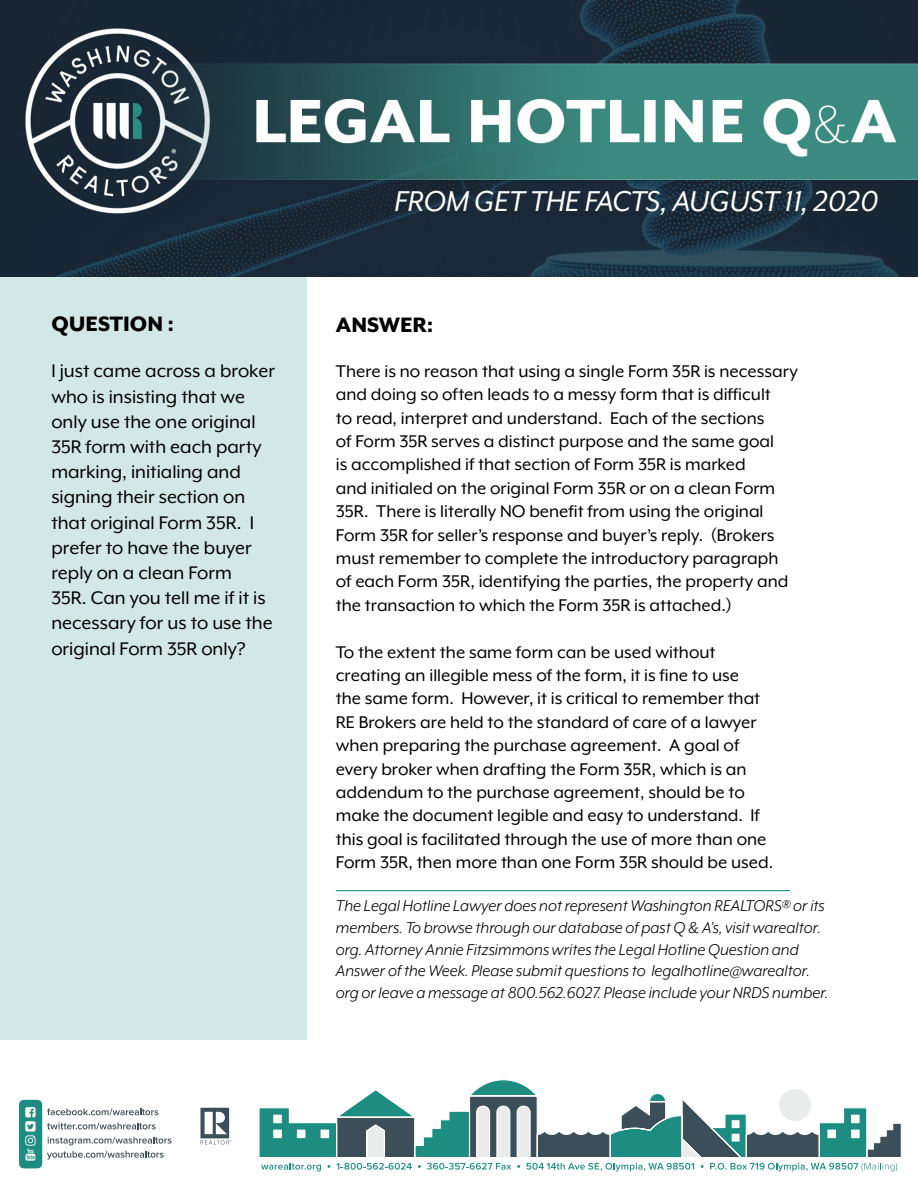
<style>
.page{position:relative;width:918px;height:1188px;background:#fff}
.page>*{position:absolute;margin:0;border:0;box-sizing:border-box;transform-origin:0 0}
.t1{font:italic 33px "Mr Eaves XL Mod OT";color:#fff}
.t2{font:800 24px "Mr Eaves XL Mod OT";color:#000}
.t3{font:21px/25.2px "Mr Eaves XL Mod OT";color:#000}
.t4{font:19.5px/23.4px "Mr Eaves XL Mod OT";color:#000}
.t5{font:italic 18px/21.6px "Mr Eaves XL Mod OT";color:#000}
</style>
<div class="page">
<div style="left:0;top:243px;width:307px;height:797px;background:#d2e8e6"></div>
<img style="left:0;top:0;width:918px;height:276px">
<div style="left:19px;top:1100px;width:23px;height:68px;background:#1e8d81;border-radius:5px"></div>
<svg style="left:200px;top:1108px;width:32px;height:37px"></svg>
<svg style="left:47px;top:1108px;width:111px;height:7px"></svg>
<svg style="left:47px;top:1122px;width:109px;height:8px"></svg>
<svg style="left:48px;top:1137px;width:124px;height:8px"></svg>
<svg style="left:25px;top:1107px;width:11px;height:54px"></svg>
<svg style="left:47px;top:1151px;width:117px;height:9px"></svg>
<svg style="left:259px;top:1080px;width:642px;height:92px"></svg>
<hr style="left:336px;top:890px;width:454px;height:1px;background:#1e8d81">
<p class="t2" style="left:51px;top:312px;width:124px">QUESTION :</p>
<p class="t3" style="left:51px;top:359px;width:225px">I just came across a broker who is insisting that we only use the one original<br>35R form with each party marking, initialing and signing their section on that original Form 35R. I prefer to have the buyer reply on a clean Form<br>35R. Can you tell me if it is necessary for us to use the original Form 35R only?</p>
<h1 class="t1" style="left:394px;top:185px;width:485px">FROM GET THE FACTS, AUGUST 11, 2020</h1>
<p class="t2" style="left:336px;top:313px;width:99px">ANSWER:</p>
<p class="t4" style="left:336px;top:359px;width:463px">There is no reason that using a single Form 35R is necessary and doing so often leads to a messy form that is difficult<br>to read, interpret and understand. Each of the sections<br>of Form 35R serves a distinct purpose and the same goal<br>is accomplished if that section of Form 35R is marked<br>and initialed on the original Form 35R or on a clean Form 35R. There is literally NO benefit from using the original Form 35R for seller’s response and buyer’s reply. (Brokers must remember to complete the introductory paragraph of each Form 35R, identifying the parties, the property and the transaction to which the Form 35R is attached.)</p>
<p class="t4" style="left:336px;top:640px;width:439px">To the extent the same form can be used without creating an illegible mess of the form, it is fine to use<br>the same form. However, it is critical to remember that RE Brokers are held to the standard of care of a lawyer when preparing the purchase agreement. A goal of every broker when drafting the Form 35R, which is an addendum to the purchase agreement, should be to make the document legible and easy to understand. If this goal is facilitated through the use of more than one Form 35R, then more than one Form 35R should be used.</p>
<p class="t5" style="left:336px;top:895px;width:494px">The Legal Hotline Lawyer does not represent Washington REALTORS® or its members. To browse through our database of past Q &amp; A’s, visit warealtor. org. Attorney Annie Fitzsimmons writes the Legal Hotline Question and Answer of the Week. Please submit questions to legalhotline@warealtor. org or leave a message at 800.562.6027. Please include your NRDS number.</p>
</div>
